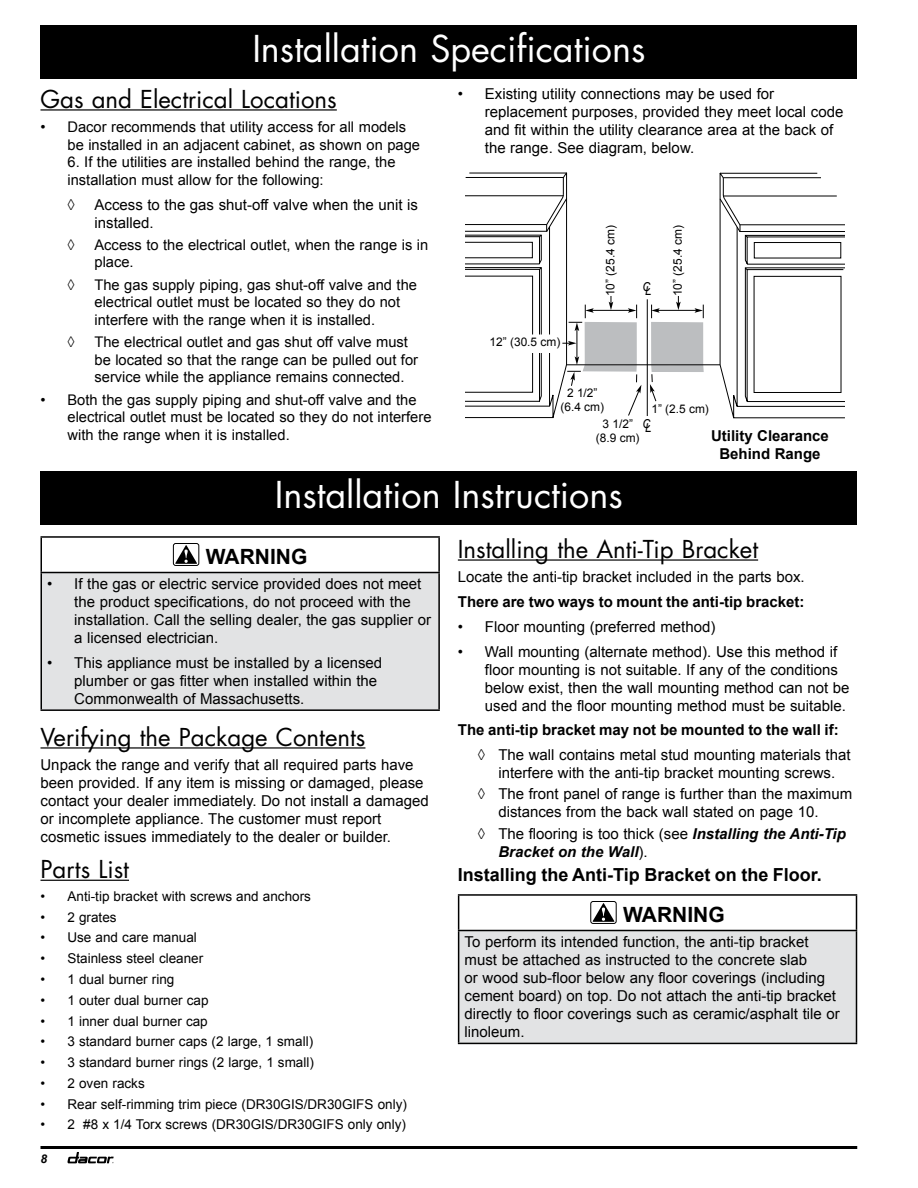
<style>
.page{position:relative;width:918px;height:1188px;background:#fff}
.page>*{position:absolute;margin:0;border:0;box-sizing:border-box;transform-origin:0 0}
.t1{font:36px "Futura Std";color:#fff}
.t2{font:24px "Futura Std";color:#000}
.t3{font:700 21px "Arial";color:#000}
.t4{font:700 18px "Arial";color:#000}
.t5{font:15px/18px "Arial";color:#000}
.t6{font:700 15px/18px "Arial";color:#000;text-align:center}
.t7{font:italic 700 15px/18px "Arial";color:#000}
.t8{font:14.7px/17.7px "Arial";color:#000}
.t9{font:13.5px "Arial";color:#000}
.t10{font:italic 12.3px "Arial";color:#000;scale:.9 1}
.t11{font:italic 700 12px "Arial";color:#000}
.t12{font:11.85px/14.2px "Arial";color:#000;text-align:center}
.s1{font-weight:400;font-style:normal}
</style>
<div class="page">
<svg style="left:68px;top:1152px;width:46px;height:11px"></svg>
<hr style="left:40px;top:1146px;width:817px;height:3px;background:#000">
<hr style="left:458px;top:559px;width:300px;height:2px;background:#000">
<div style="left:459px;top:931px;width:397px;height:112px;background:#e2e3e4"></div>
<hr style="left:458px;top:894px;width:399px;height:2px;background:#000">
<hr style="left:458px;top:896px;width:1px;height:34px;background:#000">
<hr style="left:856px;top:896px;width:1px;height:34px;background:#000">
<hr style="left:458px;top:930px;width:399px;height:1px;background:#000">
<hr style="left:458px;top:931px;width:1px;height:112px;background:#000">
<hr style="left:856px;top:931px;width:1px;height:112px;background:#000">
<hr style="left:458px;top:1043px;width:399px;height:1px;background:#000">
<div style="left:590px;top:901px;width:27px;height:23px;border:1px solid #000;border-radius:2px"></div>
<svg style="left:592px;top:903px;width:23px;height:19px"></svg>
<hr style="left:40px;top:747px;width:325px;height:2px;background:#000">
<hr style="left:40px;top:880px;width:89px;height:1px;background:#000">
<div style="left:40px;top:471px;width:817px;height:54px;background:#000"></div>
<div style="left:41px;top:573px;width:398px;height:137px;background:#e2e3e4"></div>
<hr style="left:40px;top:572px;width:400px;height:1px;background:#000">
<hr style="left:40px;top:536px;width:400px;height:2px;background:#000">
<hr style="left:40px;top:538px;width:2px;height:34px;background:#000">
<hr style="left:438px;top:538px;width:2px;height:34px;background:#000">
<hr style="left:40px;top:573px;width:2px;height:136px;background:#000">
<hr style="left:438px;top:573px;width:2px;height:136px;background:#000">
<hr style="left:40px;top:709px;width:400px;height:2px;background:#000">
<div style="left:173px;top:543px;width:26px;height:23px;border:1px solid #000;border-radius:2px"></div>
<svg style="left:175px;top:545px;width:22px;height:19px"></svg>
<hr style="left:40px;top:109px;width:297px;height:2px;background:#000">
<div style="left:651px;top:322px;width:52px;height:43px;background:#bcbec0"></div>
<svg style="left:650px;top:365px;width:54px;height:37px"></svg>
<hr style="left:567px;top:364px;width:153px;height:1px;background:#000">
<svg style="left:719px;top:172px;width:126px;height:247px"></svg>
<hr style="left:647px;top:299px;width:1px;height:117px;background:#000">
<svg style="left:465px;top:172px;width:176px;height:247px"></svg>
<hr style="left:657px;top:310px;width:41px;height:1px;background:#000">
<svg style="left:695px;top:305px;width:9px;height:13px"></svg>
<svg style="left:651px;top:305px;width:9px;height:13px"></svg>
<svg style="left:676px;top:296px;width:5px;height:14px"></svg>
<div style="left:509px;top:335px;width:52px;height:17px;background:#fff"></div>
<div style="left:40px;top:25px;width:817px;height:54px;background:#000"></div>
<h1 class="t1" style="left:252px;top:26px;width:395px">Installation Specifications</h1>
<h2 class="t2" style="left:40px;top:83px;width:298px">Gas and Electrical Locations</h2>
<p class="t8" style="left:68px;top:118px;width:354px;text-indent:-27px">• Dacor recommends that utility access for all models be installed in an adjacent cabinet, as shown on page</p>
<p class="t8" style="left:68px;top:153px;width:330px">6. If the utilities are installed behind the range, the installation must allow for the following:</p>
<p class="t5" style="left:68px;top:196px;width:9px">◊</p>
<p class="t5" style="left:94px;top:196px;width:325px">Access to the gas shut-off valve when the unit is installed.</p>
<p class="t8" style="left:68px;top:236px;width:9px">◊</p>
<p class="t8" style="left:95px;top:236px;width:335px">Access to the electrical outlet, when the range is in place.</p>
<p class="t8" style="left:68px;top:276px;width:9px">◊</p>
<p class="t8" style="left:95px;top:276px;width:324px">The gas supply piping, gas shut-off valve and the electrical outlet must be located so they do not interfere with the range when it is installed.</p>
<p class="t8" style="left:68px;top:333px;width:9px">◊</p>
<p class="t8" style="left:95px;top:333px;width:325px">The electrical outlet and gas shut off valve must be located so that the range can be pulled out for service while the appliance remains connected.</p>
<p class="t8" style="left:68px;top:391px;width:366px;text-indent:-27px">• Both the gas supply piping and shut-off valve and the electrical outlet must be located so they do not interfere with the range when it is installed.</p>
<p class="t5" style="left:485px;top:85px;width:360px;text-indent:-27px">• Existing utility connections may be used for replacement purposes, provided they meet local code and fit within the utility clearance area at the back of the range. See diagram, below.</p>
<p class="t12" style="left:490px;top:335px;width:72px">12” (30.5 cm)</p>
<p class="t12" style="left:603px;top:296px;width:72px;rotate:-90deg">10” (25.4 cm)</p>
<p class="t10" style="left:642px;top:281px;width:11px">CL</p>
<p class="t12" style="left:671px;top:296px;width:72px;rotate:-90deg">10” (25.4 cm)</p>
<p class="t12" style="left:560px;top:386px;width:45px">2 1/2” (6.4 cm)</p>
<p class="t12" style="left:596px;top:417px;width:45px">3 1/2” (8.9 cm)</p>
<p class="t12" style="left:651px;top:402px;width:59px">1” (2.5 cm)</p>
<p class="t10" style="left:642px;top:417px;width:11px">CL</p>
<p class="t6" style="left:711px;top:427px;width:119px">Utility Clearance<br>Behind Range</p>
<h1 class="t1" style="left:275px;top:472px;width:349px">Installation Instructions</h1>
<h3 class="t3" style="left:206px;top:542px;width:103px">WARNING</h3>
<p class="t5" style="left:74px;top:575px;width:358px;text-indent:-27px">• If the gas or electric service provided does not meet the product specifications, do not proceed with the installation. Call the selling dealer, the gas supplier or a licensed electrician.</p>
<p class="t5" style="left:74px;top:654px;width:310px;text-indent:-27px">• This appliance must be installed by a licensed plumber or gas fitter when installed within the<br>Commonwealth of Massachusetts.</p>
<h2 class="t2" style="left:458px;top:533px;width:302px">Installing the Anti-Tip Bracket</h2>
<p class="t5" style="left:458px;top:568px;width:348px">Locate the anti-tip bracket included in the parts box.</p>
<p class="t6" style="left:458px;top:593px;width:348px">There are two ways to mount the anti-tip bracket:</p>
<p class="t5" style="left:458px;top:618px;width:259px">• Floor mounting (preferred method)</p>
<p class="t5" style="left:485px;top:643px;width:366px;text-indent:-27px">• Wall mounting (alternate method). Use this method if floor mounting is not suitable. If any of the conditions below exist, then the wall mounting method can not be used and the floor mounting method must be suitable.</p>
<p class="t6" style="left:458px;top:722px;width:382px">The anti-tip bracket may not be mounted to the wall if:</p>
<p class="t5" style="left:478px;top:746px;width:374px;text-align:center">◊ The wall contains metal stud mounting materials that interfere with the anti-tip bracket mounting screws.</p>
<p class="t5" style="left:498px;top:785px;width:355px;text-indent:-20px">◊ The front panel of range is further than the maximum distances from the back wall stated on page 10.</p>
<p class="t7" style="left:498px;top:825px;width:349px;text-indent:-20px"><span class="s1">◊ The flooring is too thick (see</span> Installing the Anti-Tip<br>Bracket on the Wall<span class="s1">).</span></p>
<p class="t4" style="left:458px;top:863px;width:366px">Installing the Anti-Tip Bracket on the Floor.</p>
<h3 class="t3" style="left:623px;top:900px;width:103px">WARNING</h3>
<p class="t5" style="left:465px;top:933px;width:377px">To perform its intended function, the anti-tip bracket must be attached as instructed to the concrete slab<br>or wood sub-floor below any floor coverings (including cement board) on top. Do not attach the anti-tip bracket directly to floor coverings such as ceramic/asphalt tile or linoleum.</p>
<h2 class="t2" style="left:40px;top:721px;width:326px">Verifying the Package Contents</h2>
<p class="t5" style="left:40px;top:756px;width:390px">Unpack the range and verify that all required parts have been provided. If any item is missing or damaged, please contact your dealer immediately. Do not install a damaged or incomplete appliance. The customer must report cosmetic issues immediately to the dealer or builder.</p>
<h2 class="t2" style="left:40px;top:854px;width:90px">Parts List</h2>
<p class="t9" style="left:40px;top:887px;width:272px">• Anti-tip bracket with screws and anchors</p>
<p class="t9" style="left:40px;top:908px;width:78px">• 2 grates</p>
<p class="t9" style="left:40px;top:929px;width:158px">• Use and care manual</p>
<p class="t9" style="left:40px;top:950px;width:164px">• Stainless steel cleaner</p>
<p class="t9" style="left:40px;top:970px;width:135px">• 1 dual burner ring</p>
<p class="t9" style="left:40px;top:991px;width:170px">• 1 outer dual burner cap</p>
<p class="t9" style="left:40px;top:1012px;width:169px">• 1 inner dual burner cap</p>
<p class="t9" style="left:40px;top:1033px;width:274px">• 3 standard burner caps (2 large, 1 small)</p>
<p class="t9" style="left:40px;top:1054px;width:275px">• 3 standard burner rings (2 large, 1 small)</p>
<p class="t9" style="left:40px;top:1074px;width:106px">• 2 oven racks</p>
<p class="t9" style="left:40px;top:1095px;width:368px">• Rear self-rimming trim piece (DR30GIS/DR30GIFS only)</p>
<p class="t9" style="left:40px;top:1116px;width:367px">• 2 #8 x 1/4 Torx screws (DR30GIS/DR30GIFS only only)</p>
<p class="t11" style="left:40px;top:1151px;width:8px">8</p>
</div>
